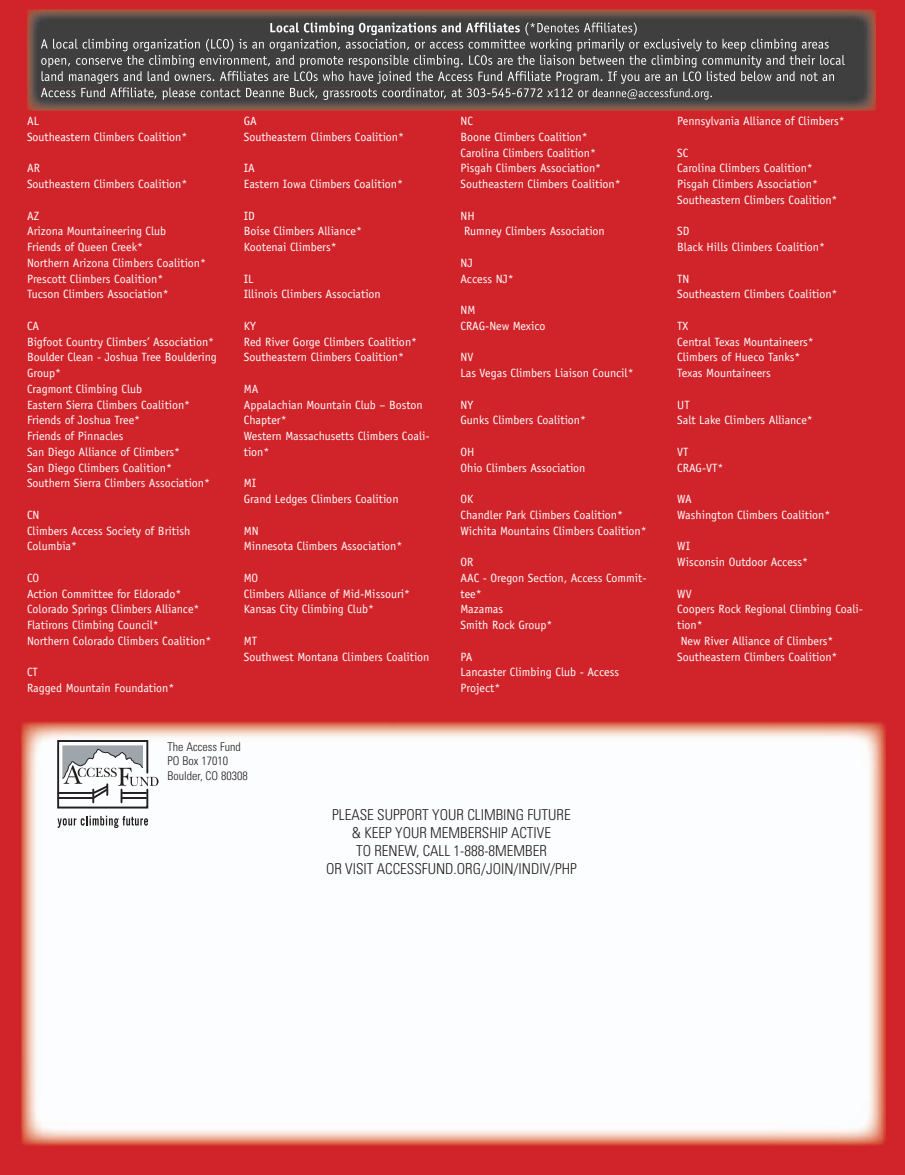
<style>
.page{position:relative;width:905px;height:1175px;background:#fff}
.page>*{position:absolute;margin:0;border:0;box-sizing:border-box;transform-origin:0 0}
.t1{font:300 condensed 15px/18px "Univers LT Std";color:#231f20;text-align:center}
.t2{font:12px/15.8px "Officina Sans Std";color:#fff}
.t3{font:300 condensed 12px/14.5px "Univers LT Std";color:#231f20}
</style>
<div class="page">
<div style="left:0;top:0;width:904px;height:1174px;background:#d1232a"></div>
<img style="left:21px;top:721px;width:864px;height:424px">
<svg style="left:56px;top:739px;width:102px;height:70px;background:#c4c4c6"></svg>
<svg style="left:57px;top:815px;width:91px;height:13px"></svg>
<img style="left:27px;top:9px;width:849px;height:102px">
<img style="left:265px;top:23px;width:255px;height:12px">
<img style="left:520px;top:23px;width:116px;height:12px">
<img style="left:41px;top:39px;width:788px;height:13px">
<img style="left:41px;top:55px;width:804px;height:13px">
<img style="left:42px;top:71px;width:793px;height:13px">
<img style="left:41px;top:87px;width:671px;height:13px">
<img style="left:589px;top:88px;width:123px;height:12px">
<svg style="left:588px;top:88px;width:1px;height:12px"></svg>
<p class="t2" style="left:27px;top:113px;width:162px">AL<br>Southeastern Climbers Coalition*</p>
<p class="t2" style="left:27px;top:160px;width:162px">AR<br>Southeastern Climbers Coalition*</p>
<p class="t2" style="left:27px;top:208px;width:180px">AZ<br>Arizona Mountaineering Club<br>Friends of Queen Creek*<br>Northern Arizona Climbers Coalition*<br>Prescott Climbers Coalition*<br>Tucson Climbers Association*</p>
<p class="t2" style="left:27px;top:318px;width:191px">CA<br>Bigfoot Country Climbers’ Association*<br>Boulder Clean - Joshua Tree Bouldering<br>Group*<br>Cragmont Climbing Club<br>Eastern Sierra Climbers Coalition*<br>Friends of Joshua Tree*<br>Friends of Pinnacles<br>San Diego Alliance of Climbers*<br>San Diego Climbers Coalition*<br>Southern Sierra Climbers Association*</p>
<p class="t2" style="left:27px;top:507px;width:165px">CN<br>Climbers Access Society of British<br>Columbia*</p>
<p class="t2" style="left:27px;top:570px;width:186px">CO<br>Action Committee for Eldorado*<br>Colorado Springs Climbers Alliance*<br>Flatirons Climbing Council*<br>Northern Colorado Climbers Coalition*</p>
<p class="t2" style="left:27px;top:664px;width:149px">CT<br>Ragged Mountain Foundation*</p>
<p class="t2" style="left:244px;top:113px;width:162px">GA<br>Southeastern Climbers Coalition*</p>
<p class="t2" style="left:244px;top:160px;width:161px">IA<br>Eastern Iowa Climbers Coalition*</p>
<p class="t2" style="left:244px;top:208px;width:120px">ID<br>Boise Climbers Alliance*<br>Kootenai Climbers*</p>
<p class="t2" style="left:244px;top:271px;width:138px">IL<br>Illinois Climbers Association</p>
<p class="t2" style="left:244px;top:318px;width:175px">KY<br>Red River Gorge Climbers Coalition*<br>Southeastern Climbers Coalition*</p>
<p class="t2" style="left:244px;top:381px;width:187px">MA<br>Appalachian Mountain Club – Boston<br>Chapter*<br>Western Massachusetts Climbers Coali&shy;tion*</p>
<p class="t2" style="left:244px;top:475px;width:156px">MI<br>Grand Ledges Climbers Coalition</p>
<p class="t2" style="left:244px;top:523px;width:160px">MN<br>Minnesota Climbers Association*</p>
<p class="t2" style="left:244px;top:570px;width:168px">MO<br>Climbers Alliance of Mid-Missouri*<br>Kansas City Climbing Club*</p>
<p class="t2" style="left:244px;top:633px;width:187px">MT<br>Southwest Montana Climbers Coalition</p>
<p class="t3" style="left:167px;top:739px;width:82px">The Access Fund<br>PO Box 17010<br>Boulder, CO 80308</p>
<p class="t2" style="left:460px;top:113px;width:162px">NC<br>Boone Climbers Coalition*<br>Carolina Climbers Coalition*<br>Pisgah Climbers Association*<br>Southeastern Climbers Coalition*</p>
<p class="t2" style="left:460px;top:208px;width:146px">NH<br>Rumney Climbers Association</p>
<p class="t2" style="left:460px;top:255px;width:55px">NJ<br>Access NJ*</p>
<p class="t2" style="left:460px;top:302px;width:86px">NM<br>CRAG-New Mexico</p>
<p class="t2" style="left:460px;top:349px;width:175px">NV<br>Las Vegas Climbers Liaison Council*</p>
<p class="t2" style="left:460px;top:397px;width:127px">NY<br>Gunks Climbers Coalition*</p>
<p class="t2" style="left:460px;top:444px;width:126px">OH<br>Ohio Climbers Association</p>
<p class="t2" style="left:460px;top:491px;width:188px">OK<br>Chandler Park Climbers Coalition*<br>Wichita Mountains Climbers Coalition*</p>
<p class="t2" style="left:460px;top:554px;width:188px">OR<br>AAC - Oregon Section, Access Commit&shy;tee*<br>Mazamas<br>Smith Rock Group*</p>
<p class="t2" style="left:460px;top:649px;width:160px">PA<br>Lancaster Climbing Club - Access<br>Project*</p>
<p class="t1" style="left:326px;top:805px;width:252px">PLEASE SUPPORT YOUR CLIMBING FUTURE &amp; KEEP YOUR MEMBERSHIP ACTIVE<br>TO RENEW, CALL 1-888-8MEMBER<br>OR VISIT ACCESSFUND.ORG/JOIN/INDIV/PHP</p>
<p class="t2" style="left:677px;top:113px;width:169px">Pennsylvania Alliance of Climbers*</p>
<p class="t2" style="left:677px;top:145px;width:162px">SC<br>Carolina Climbers Coalition*<br>Pisgah Climbers Association*<br>Southeastern Climbers Coalition*</p>
<p class="t2" style="left:677px;top:223px;width:149px">SD<br>Black Hills Climbers Coalition*</p>
<p class="t2" style="left:677px;top:271px;width:162px">TN<br>Southeastern Climbers Coalition*</p>
<p class="t2" style="left:677px;top:318px;width:138px">TX<br>Central Texas Mountaineers*<br>Climbers of Hueco Tanks*<br>Texas Mountaineers</p>
<p class="t2" style="left:677px;top:397px;width:137px">UT<br>Salt Lake Climbers Alliance*</p>
<p class="t2" style="left:677px;top:444px;width:48px">VT<br>CRAG-VT*</p>
<p class="t2" style="left:677px;top:491px;width:155px">WA<br>Washington Climbers Coalition*</p>
<p class="t2" style="left:677px;top:538px;width:132px">WI<br>Wisconsin Outdoor Access*</p>
<p class="t2" style="left:677px;top:586px;width:187px">WV<br>Coopers Rock Regional Climbing Coali&shy;tion*<br>New River Alliance of Climbers*<br>Southeastern Climbers Coalition*</p>
</div>
